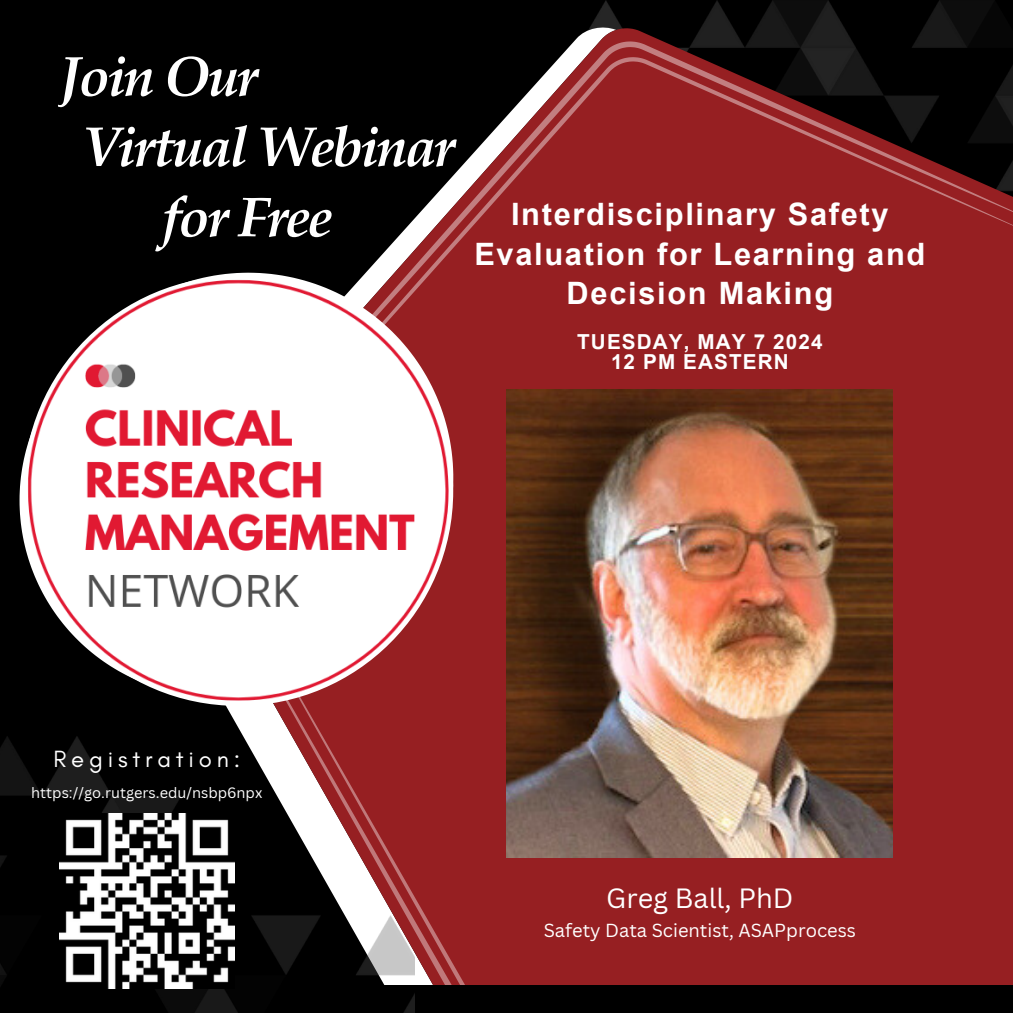
<style>
.page{position:relative;width:1013px;height:1013px;background:#fff}
.page>*{position:absolute;margin:0;border:0;box-sizing:border-box;transform-origin:0 0}
.t1{font:italic 700 56.25px "Palatino";letter-spacing:-.045em;color:#fff}
.t2{font:700 30.88px/39.4px "Arial";letter-spacing:.055em;color:#fff;text-align:center}
.t3{font:27.12px "Canva Sans";color:#fff}
.t4{font:24px "Glacial Indifference";letter-spacing:.2em;color:#fff}
.t5{font:700 20.62px/20.6px "Arial";letter-spacing:.055em;color:#fff;text-align:center}
.t6{font:18.38px "Canva Sans";color:#fff}
.t7{font:14.62px "Canva Sans";color:#fff}
</style>
<div class="page">
<div style="left:0;top:0;width:1012px;height:1012px;background:#000"></div>
<img style="left:590px;top:0;width:404px;height:28px">
<div style="left:478px;top:28px;width:534px;height:956px;background:#961f22"></div>
<svg style="left:478px;top:41px;width:534px;height:16px"></svg>
<svg style="left:238px;top:57px;width:774px;height:472px;fill:#961f22"></svg>
<div style="left:414px;top:513px;width:64px;height:471px;background:#961f22"></div>
<svg style="left:77px;top:273px;width:376px;height:409px;fill:#961f22"></svg>
<svg style="left:20px;top:352px;width:54px;height:264px"></svg>
<img style="left:0;top:616px;width:414px;height:396px">
<img style="left:23px;top:276px;width:430px;height:430px;border-radius:50%">
<img style="left:506px;top:389px;width:386px;height:468px">
<img style="left:59px;top:813px;width:175px;height:175px">
<h4 class="t1" style="left:60px;top:55px;width:200px">Join Our</h4>
<h4 class="t1" style="left:82px;top:125px;width:374px">Virtual Webinar</h4>
<h4 class="t1" style="left:162px;top:195px;width:172px">for Free</h4>
<h2 class="t2" style="left:474px;top:195px;width:452px">Interdisciplinary Safety<br>Evaluation for Learning and<br>Decision Making</h2>
<p class="t5" style="left:577px;top:331px;width:247px">TUESDAY, MAY 7 2024<br>12 PM EASTERN</p>
<h5 class="t4" style="left:53px;top:744px;width:188px">Registration:</h5>
<p class="t7" style="left:31px;top:782px;width:232px">https://go.rutgers.edu/nsbp6npx</p>
<p class="t3" style="left:606px;top:879px;width:189px">Greg Ball, PhD</p>
<p class="t6" style="left:543px;top:917px;width:314px">Safety Data Scientist, ASAPprocess</p>
</div>
